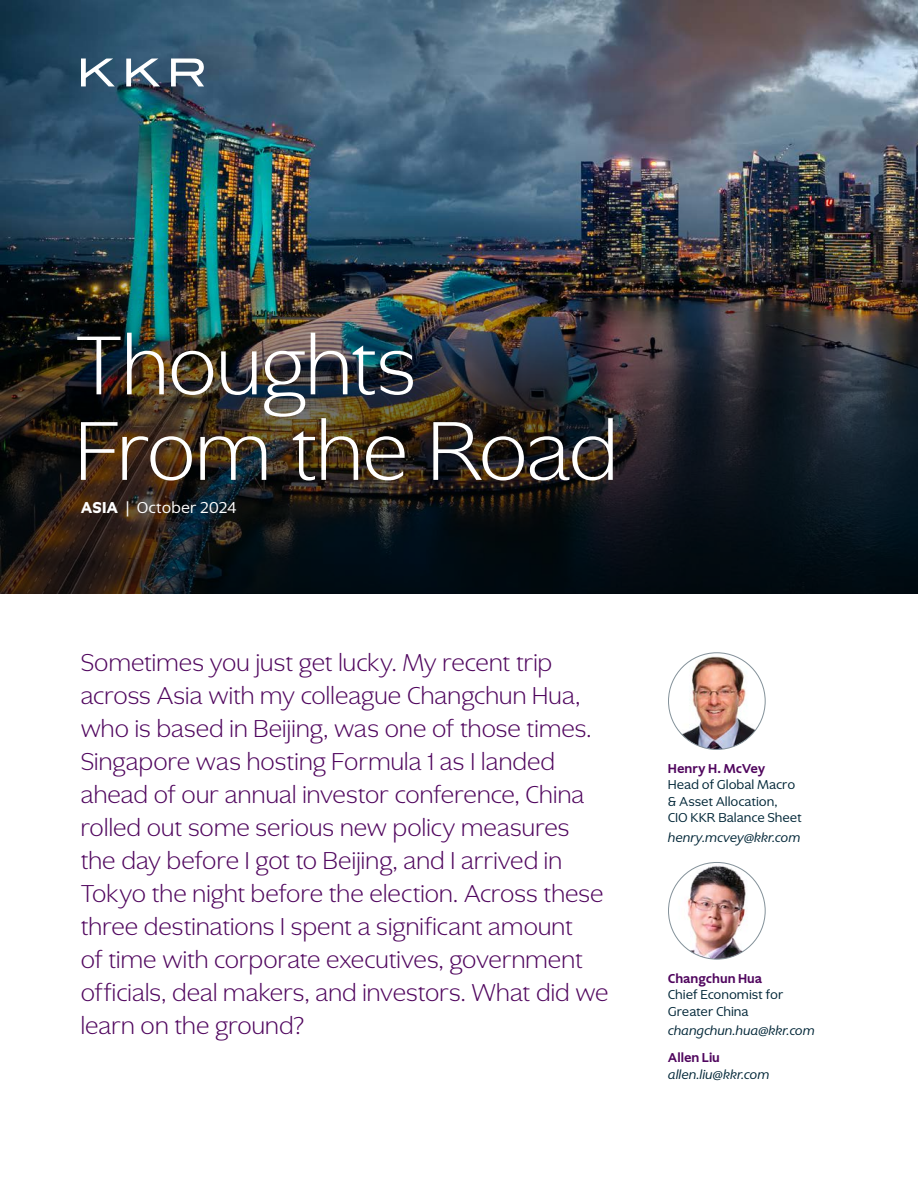
<style>
.page{position:relative;width:918px;height:1188px;background:#fff}
.page>*{position:absolute;margin:0;border:0;box-sizing:border-box;transform-origin:0 0}
.t1{font:300 87px/85.5px "Ghost";letter-spacing:.02em;color:#fff}
.t2{font:300 25.5px/33px "Ghost";letter-spacing:.035em;color:#50065e}
.t3{font:16.5px "Ghost";letter-spacing:.045em;color:#fff}
.t4{font:13.5px/16.5px "Ghost";letter-spacing:.045em;color:#002637}
.t5{font:italic 13.5px "Ghost";letter-spacing:.05em;color:#002637}
.t6{font:700 13.5px "Ghost";letter-spacing:.05em;color:#50065e}
.s1{font-weight:800}
</style>
<div class="page">
<img style="left:0;top:0;width:918px;height:203px">
<img style="left:0;top:203px;width:918px;height:391px">
<img style="left:669px;top:655px;width:96px;height:94px">
<img style="left:669px;top:862px;width:96px;height:97px;border-radius:48px">
<svg style="left:81px;top:58px;width:123px;height:28px"></svg>
<h1 class="t1" style="left:76px;top:323px;width:542px">Thoughts<br>From the Road</h1>
<p class="t3" style="left:81px;top:498px;width:157px"><span class="s1">ASIA</span> | October 2024</p>
<p class="t2" style="left:81px;top:646px;width:529px">Sometimes you just get lucky. My recent trip across Asia with my colleague Changchun Hua, who is based in Beijing, was one of those times.<br>Singapore was hosting Formula 1 as I landed ahead of our annual investor conference, China rolled out some serious new policy measures the day before I got to Beijing, and I arrived in Tokyo the night before the election. Across these three destinations I spent a significant amount<br>of time with corporate executives, government officials, deal makers, and investors. What did we learn on the ground?</p>
<p class="t6" style="left:668px;top:760px;width:98px">Henry H. McVey</p>
<p class="t4" style="left:668px;top:777px;width:135px">Head of Global Macro &amp; Asset Allocation,<br>CIO KKR Balance Sheet</p>
<p class="t5" style="left:668px;top:829px;width:133px">henry.mcvey@kkr.com</p>
<p class="t6" style="left:668px;top:970px;width:95px">Changchun Hua</p>
<p class="t4" style="left:668px;top:986px;width:117px">Chief Economist for<br>Greater China</p>
<p class="t5" style="left:668px;top:1023px;width:148px">changchun.hua@kkr.com</p>
<p class="t6" style="left:668px;top:1050px;width:53px">Allen Liu</p>
<p class="t5" style="left:668px;top:1066px;width:102px">allen.liu@kkr.com</p>
</div>
